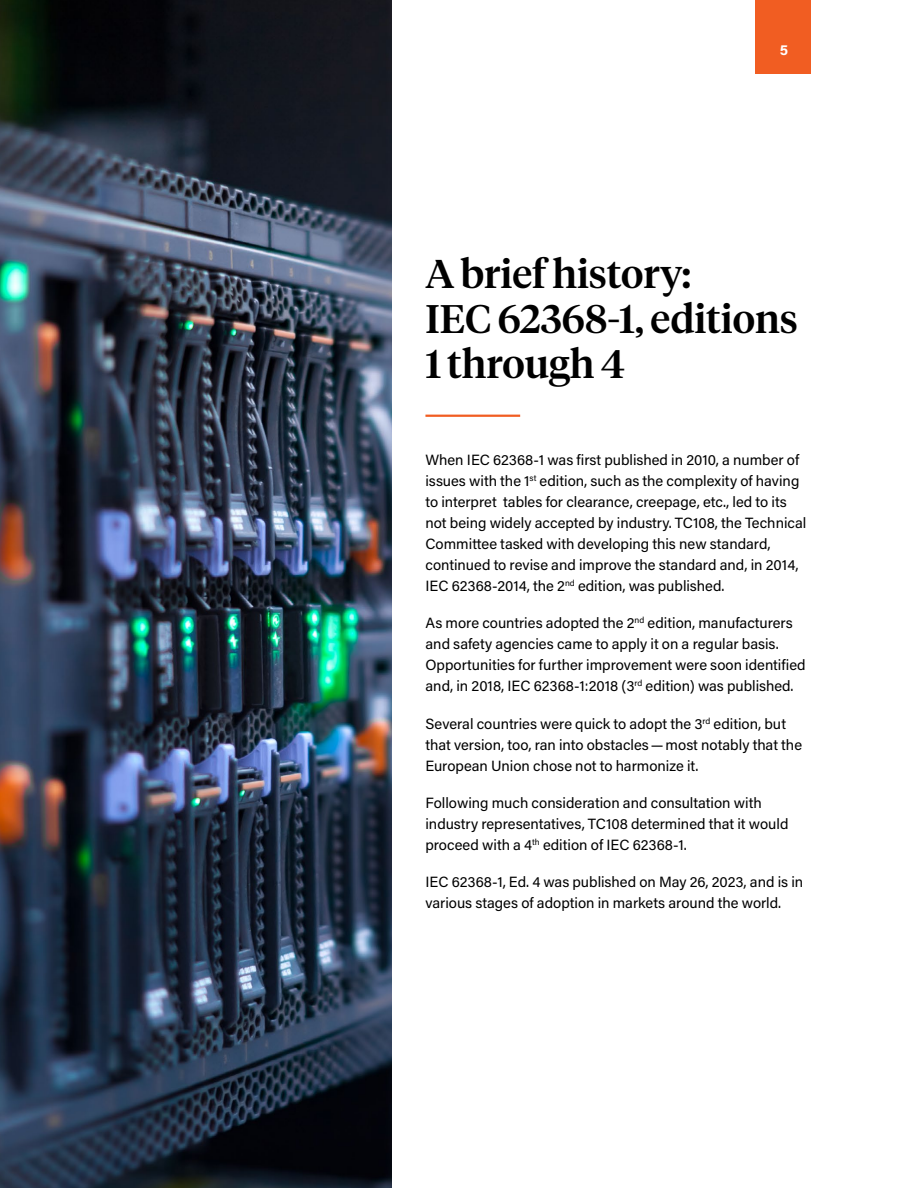
<style>
.page{position:relative;width:918px;height:1188px;background:#fff}
.page>*{position:absolute;margin:0;border:0;box-sizing:border-box;transform-origin:0 0}
.BODY_COPY__JUSTIFIED{font:500 39.75px/45px "Tiempos Headline";color:#000}
.BODY_COPY__JUSTIFIED-2{font:14.85px/21px "Acumin Pro";color:#000}
.t1{font:700 14.7px "Acumin Pro";color:#fff}
.s1{font-size:15px}
</style>
<div class="page">
<img style="left:0;top:0;width:392px;height:1188px">
<hr style="left:425px;top:415px;width:95px;height:2px;background:#f15d22">
<div style="left:756px;top:0;width:55px;height:73px;background:#f15d22"></div>
<p class="t1" style="left:780px;top:39px;width:10px">5</p>
<p class="BODY_COPY__JUSTIFIED" style="left:425px;top:250px;width:374px">A brief history:<br>IEC 62368-1, editions<br>1 through 4</p>
<p class="BODY_COPY__JUSTIFIED-2" style="left:425px;top:449px;width:382px">When IEC 62368-1 was first published in 2010, a number of issues with the 1<sup>st</sup> edition, such as the complexity of having to interpret tables for clearance, creepage, etc., led to its not being widely accepted by industry. TC108, the Technical Committee tasked with developing this new standard, continued to revise and improve the standard and, in 2014, IEC 62368-2014, the 2<sup>nd</sup> edition, was published.</p>
<p class="BODY_COPY__JUSTIFIED-2" style="left:425px;top:612px;width:382px">As more countries adopted the 2<sup>nd</sup> edition, manufacturers and safety agencies came to apply it on a regular basis.<br>Opportunities for further improvement were soon identified and, in 2018, IEC 62368-1:2018 (3<sup>rd</sup> edition) was published.</p>
<p class="BODY_COPY__JUSTIFIED-2" style="left:425px;top:712px;width:378px">Several countries were quick to adopt the 3<sup>rd</sup> edition, but that version, too, ran into obstacles <span class="s1">—</span> most notably that the<br>European Union chose not to harmonize it.</p>
<p class="BODY_COPY__JUSTIFIED-2" style="left:425px;top:792px;width:365px">Following much consideration and consultation with industry representatives, TC108 determined that it would proceed with a 4<sup>th</sup> edition of IEC 62368-1.</p>
<p class="BODY_COPY__JUSTIFIED-2" style="left:425px;top:871px;width:379px">IEC 62368-1, Ed. 4 was published on May 26, 2023, and is in various stages of adoption in markets around the world.</p>
</div>
